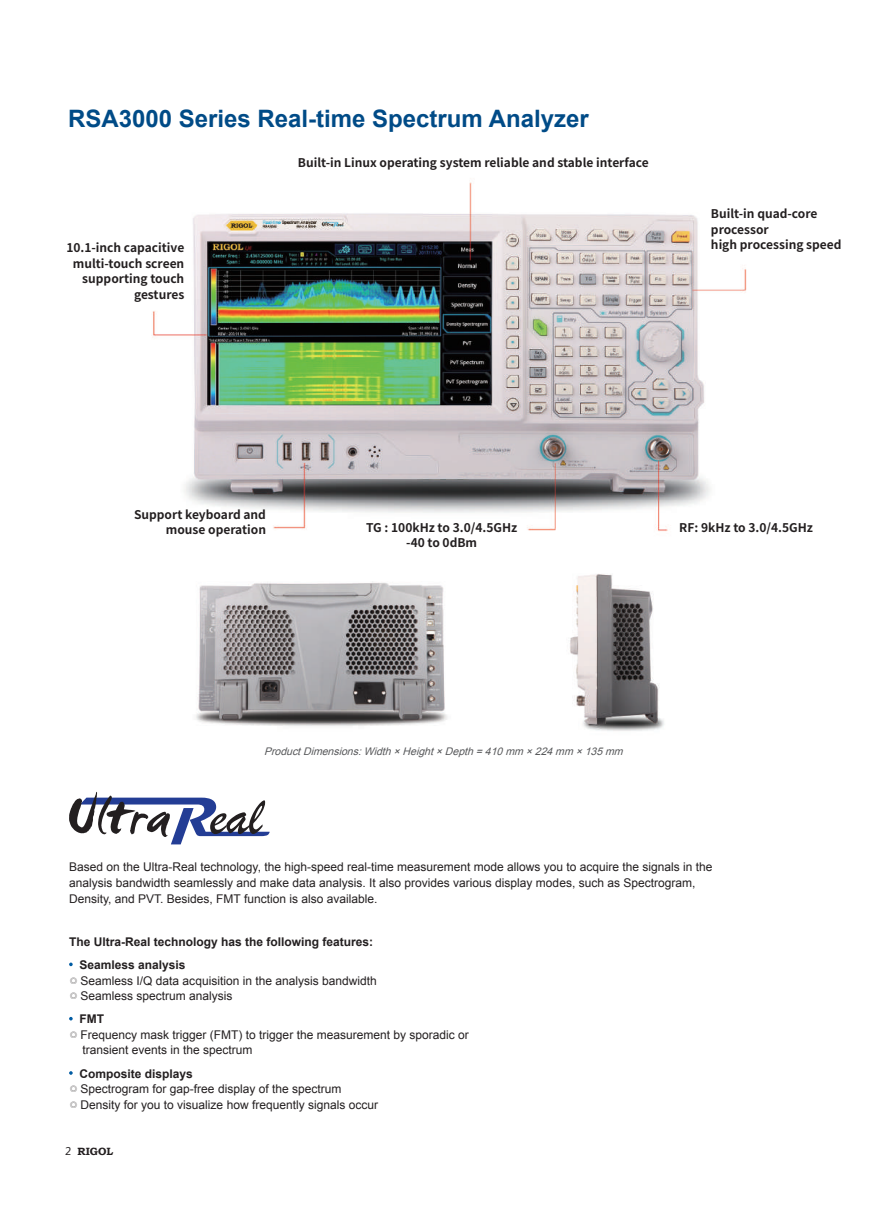
<style>
.page{position:relative;width:893px;height:1212px;background:#fff}
.page>*{position:absolute;margin:0;border:0;box-sizing:border-box;transform-origin:0 0}
.t1{font:700 24px "Arial";color:#004b87}
.t2{font:12px/15.6px "Arial";color:#231f20}
.t3{font:700 12px/15.6px "Noto Sans Hans";color:#231f20;text-align:right}
.t4{font:700 12px/23.1px "Arial";color:#231f20}
.t5{font:italic 10.5px "Arial";color:#57585a}
.t6{font:700 10.5px "Bookman Old Style";color:#231f20}
.s1{font-family:"FZXH1 JW GB1 0";font-size:9px}
.s2{font-weight:700}
.s3{font-family:"Microsoft Ya Hei";font-weight:400}
</style>
<div class="page">
<svg style="left:69px;top:962px;width:4px;height:4px"></svg>
<svg style="left:69px;top:1017px;width:4px;height:3px"></svg>
<svg style="left:69px;top:1071px;width:4px;height:4px"></svg>
<svg style="left:69px;top:792px;width:201px;height:52px"></svg>
<img style="left:151px;top:182px;width:596px;height:350px">
<img style="left:196px;top:581px;width:251px;height:145px">
<img style="left:570px;top:574px;width:94px;height:157px">
<h1 class="t1" style="left:68px;top:102px;width:522px">RSA3000 Series Real-time Spectrum Analyzer</h1>
<p class="t3" style="left:66px;top:240px;width:119px">10.1-inch capacitive multi-touch screen supporting touch gestures</p>
<p class="t3" style="left:298px;top:156px;width:352px">Built-in Linux operating system reliable and stable interface</p>
<p class="t3" style="left:711px;top:206px;width:132px;text-align:left">Built-in quad-core processor<br>high processing speed</p>
<p class="t3" style="left:134px;top:507px;width:134px">Support keyboard and mouse operation</p>
<p class="t3" style="left:366px;top:520px;width:153px">TG : 100kHz to 3.0/4.5GHz</p>
<p class="t3" style="left:679px;top:520px;width:135px">RF: 9kHz to 3.0/4.5GHz</p>
<p class="t3" style="left:406px;top:535px;width:72px">-40 to 0dBm</p>
<p class="t5" style="left:264px;top:744px;width:364px">ProductDimensions:Width×Height×Depth=410mm ×224mm ×135mm</p>
<p class="t2" style="left:69px;top:859px;width:645px">Based on the Ultra-Real technology, the high-speed real-time measurement mode allows you to acquire the signals in the analysis bandwidth seamlessly and make data analysis. It also provides various display modes, such as Spectrogram,<br>Density, and PVT. Besides, FMT function is also available.</p>
<p class="t4" style="left:79px;top:930px;width:295px;text-indent:-10px">The Ultra-Real technology has the following features:<br>Seamless analysis</p>
<p class="t2" style="left:69px;top:973px;width:309px"><span class="s1">◎</span> Seamless I/Q data acquisition in the analysis bandwidth <span class="s1">◎</span> Seamless spectrum analysis</p>
<p class="t4" style="left:79px;top:1008px;width:26px">FMT</p>
<p class="t2" style="left:69px;top:1027px;width:401px"><span class="s1">◎</span> Frequency mask trigger (FMT) to trigger the measurement by sporadic or</p>
<p class="t2" style="left:82px;top:1042px;width:172px">transient events in the spectrum</p>
<p class="t2" style="left:69px;top:1066px;width:310px;text-indent:10px"><span class="s2">Composite displays<br></span><span class="s1">◎</span> Spectrogram for gap-free display of the spectrum<br><span class="s1">◎</span> Density for you to visualize how frequently signals occur</p>
<p class="t6" style="left:65px;top:1144px;width:50px"><span class="s3">2</span> RIGOL</p>
</div>
